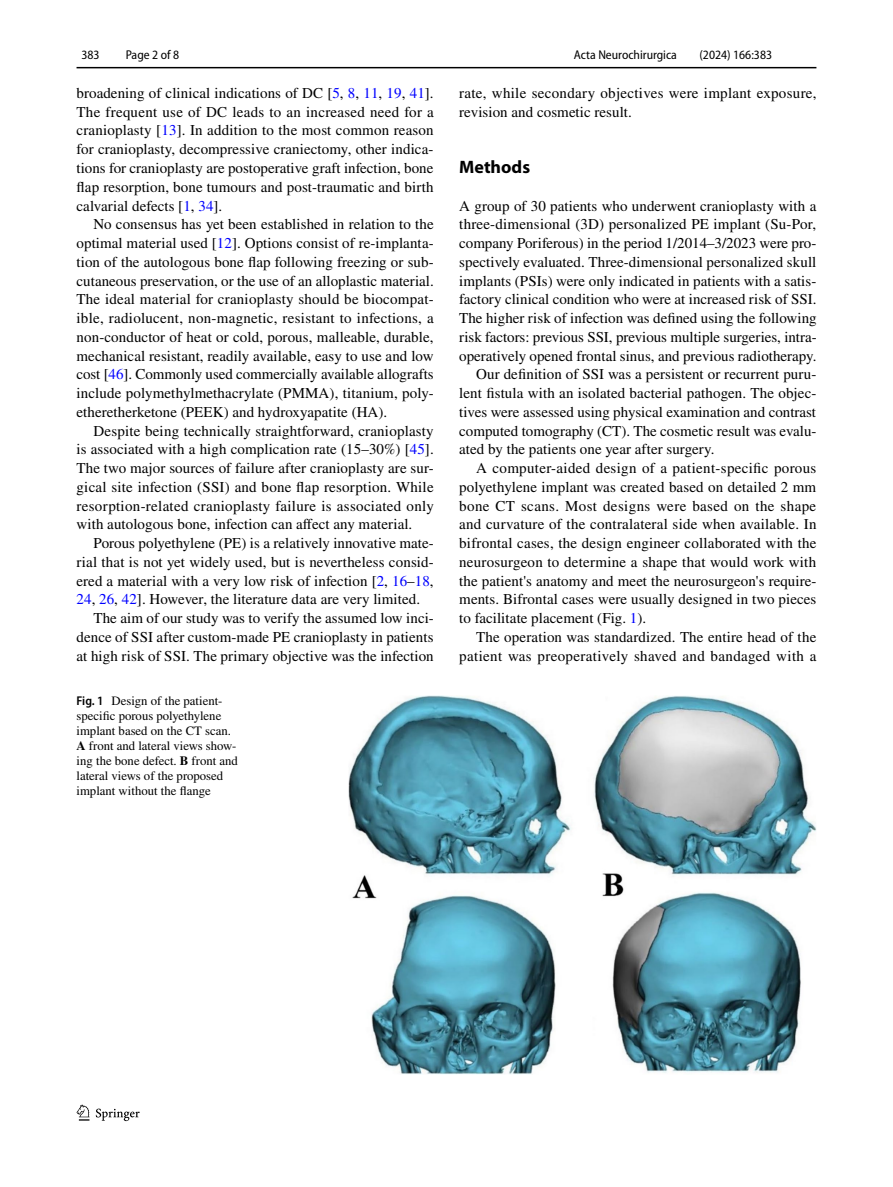
<style>
.page{position:relative;width:893px;height:1187px;background:#fff}
.page>*{position:absolute;margin:0;border:0;box-sizing:border-box;transform-origin:0 0}
.t1{font:700 18px "Myriad Pro";color:#000}
.t2{font:15px/18.8px "STIX";letter-spacing:.005em;color:#000;text-align:justify}
.t3{font:15px "STIX";letter-spacing:.025em;color:#000}
.t4{font:12.75px/15px "STIX";color:#000}
.t5{font:semi-condensed 12.75px "Myriad Pro";color:#000}
.s1{color:#00f}
.s2{font-family:"Myriad Pro";font-weight:600;font-stretch:semi-condensed}
.s3{font-weight:700}
</style>
<div class="page">
<hr style="left:77px;top:67px;width:739px;height:1px;background:#000">
<svg style="left:77px;top:1104px;width:12px;height:16px"></svg>
<svg style="left:96px;top:1108px;width:44px;height:12px"></svg>
<img style="left:349px;top:695px;width:467px;height:378px">
<p class="t5" style="left:82px;top:48px;width:20px">383</p>
<p class="t5" style="left:126px;top:48px;width:55px">Page 2 of 8</p>
<p class="t5" style="left:574px;top:48px;width:105px">Acta Neurochirurgica</p>
<p class="t5" style="left:699px;top:48px;width:74px">(2024) 166:383</p>
<p class="t2" style="left:77px;top:84px;width:359px">broadening of clinical indications of DC [<span class="s1">5</span>, <span class="s1">8</span>, <span class="s1">11</span>, <span class="s1">19</span>, <span class="s1">41</span>].<br>The frequent use of DC leads to an increased need for a cranioplasty [<span class="s1">13</span>]. In addition to the most common reason for cranioplasty, decompressive craniectomy, other indica&shy;tions for cranioplasty are postoperative graft infection, bone flap resorption, bone tumours and post-traumatic and birth calvarial defects [<span class="s1">1</span>, <span class="s1">34</span>].</p>
<p class="t2" style="left:77px;top:216px;width:359px;text-indent:17px">No consensus has yet been established in relation to the optimal material used [<span class="s1">12</span>]. Options consist of re-implanta&shy;tion of the autologous bone flap following freezing or sub&shy;cutaneous preservation, or the use of an alloplastic material.<br>The ideal material for cranioplasty should be biocompat&shy;ible, radiolucent, non-magnetic, resistant to infections, a non-conductor of heat or cold, porous, malleable, durable, mechanical resistant, readily available, easy to use and low cost [<span class="s1">46</span>]. Commonly used commercially available allografts include polymethylmethacrylate (PMMA), titanium, poly&shy;etheretherketone (PEEK) and hydroxyapatite (HA).</p>
<p class="t2" style="left:77px;top:422px;width:359px;text-indent:17px">Despite being technically straightforward, cranioplasty is associated with a high complication rate (15–30%) [<span class="s1">45</span>].<br>The two major sources of failure after cranioplasty are sur&shy;gical site infection (SSI) and bone flap resorption. While resorption-related cranioplasty failure is associated only with autologous bone, infection can affect any material.</p>
<p class="t2" style="left:94px;top:534px;width:342px">Porous polyethylene (PE) is a relatively innovative mate-</p>
<p class="t2" style="left:77px;top:553px;width:359px">rial that is not yet widely used, but is nevertheless consid-</p>
<p class="t2" style="left:77px;top:572px;width:359px">ered a material with a very low risk of infection [<span class="s1">2</span>, <span class="s1">16</span>–<span class="s1">18</span>,</p>
<p class="t2" style="left:77px;top:591px;width:345px"><span class="s1">24</span>, <span class="s1">26</span>, <span class="s1">42</span>]. However, the literature data are very limited.</p>
<p class="t2" style="left:94px;top:609px;width:342px">The aim of our study was to verify the assumed low inci-</p>
<p class="t2" style="left:77px;top:628px;width:358px">dence of SSI after custom-made PE cranioplasty in patients</p>
<p class="t2" style="left:77px;top:647px;width:359px">at high risk of SSI. The primary objective was the infection</p>
<p class="t2" style="left:459px;top:84px;width:359px">rate, while secondary objectives were implant exposure, revision and cosmetic result.</p>
<p class="t1" style="left:459px;top:155px;width:72px">Methods</p>
<p class="t2" style="left:459px;top:197px;width:359px">A group of 30 patients who underwent cranioplasty with a</p>
<p class="t2" style="left:459px;top:216px;width:359px">three-dimensional (3D) personalized PE implant (Su-Por,</p>
<p class="t2" style="left:459px;top:234px;width:359px">company Poriferous) in the period 1/2014–3/2023 were pro-</p>
<p class="t2" style="left:459px;top:253px;width:359px">spectively evaluated. Three-dimensional personalized skull</p>
<p class="t2" style="left:459px;top:272px;width:359px">implants (PSIs) were only indicated in patients with a satis-</p>
<p class="t2" style="left:459px;top:291px;width:359px">factory clinical condition who were at increased risk of SSI.</p>
<p class="t2" style="left:459px;top:309px;width:359px">The higher risk of infection was defined using the following</p>
<p class="t2" style="left:459px;top:328px;width:359px">risk factors: previous SSI, previous multiple surgeries, intra-</p>
<p class="t2" style="left:459px;top:347px;width:359px">operatively opened frontal sinus, and previous radiotherapy.</p>
<p class="t2" style="left:476px;top:366px;width:342px">Our definition of SSI was a persistent or recurrent puru-</p>
<p class="t2" style="left:459px;top:384px;width:359px">lent fistula with an isolated bacterial pathogen. The objec-</p>
<p class="t2" style="left:459px;top:403px;width:358px">tives were assessed using physical examination and contrast</p>
<p class="t2" style="left:459px;top:422px;width:359px">computed tomography (CT). The cosmetic result was evalu-</p>
<p class="t2" style="left:459px;top:441px;width:257px">ated by the patients one year after surgery.</p>
<p class="t2" style="left:476px;top:459px;width:342px">A computer-aided design of a patient-specific porous</p>
<p class="t2" style="left:459px;top:478px;width:358px">polyethylene implant was created based on detailed 2 mm</p>
<p class="t3" style="left:459px;top:495px;width:358px">bone CT scans. Most designs were based on the shape</p>
<p class="t2" style="left:459px;top:516px;width:359px">and curvature of the contralateral side when available. In</p>
<p class="t2" style="left:459px;top:534px;width:359px">bifrontal cases, the design engineer collaborated with the</p>
<p class="t2" style="left:459px;top:553px;width:359px">neurosurgeon to determine a shape that would work with</p>
<p class="t2" style="left:459px;top:572px;width:359px">the patient's anatomy and meet the neurosurgeon's require-</p>
<p class="t2" style="left:459px;top:591px;width:359px">ments. Bifrontal cases were usually designed in two pieces</p>
<p class="t2" style="left:459px;top:609px;width:189px">to facilitate placement (Fig. <span class="s1">1</span>).</p>
<p class="t2" style="left:476px;top:628px;width:342px">The operation was standardized. The entire head of the</p>
<p class="t3" style="left:459px;top:645px;width:359px">patient was preoperatively shaved and bandaged with a</p>
<p class="t4" style="left:77px;top:693px;width:163px"><span class="s2">Fig. 1</span> Design of the patient&shy;specific porous polyethylene implant based on the CT scan.<br><span class="s3">A</span> front and lateral views show&shy;ing the bone defect. <span class="s3">B</span> front and lateral views of the proposed implant without the flange</p>
</div>
